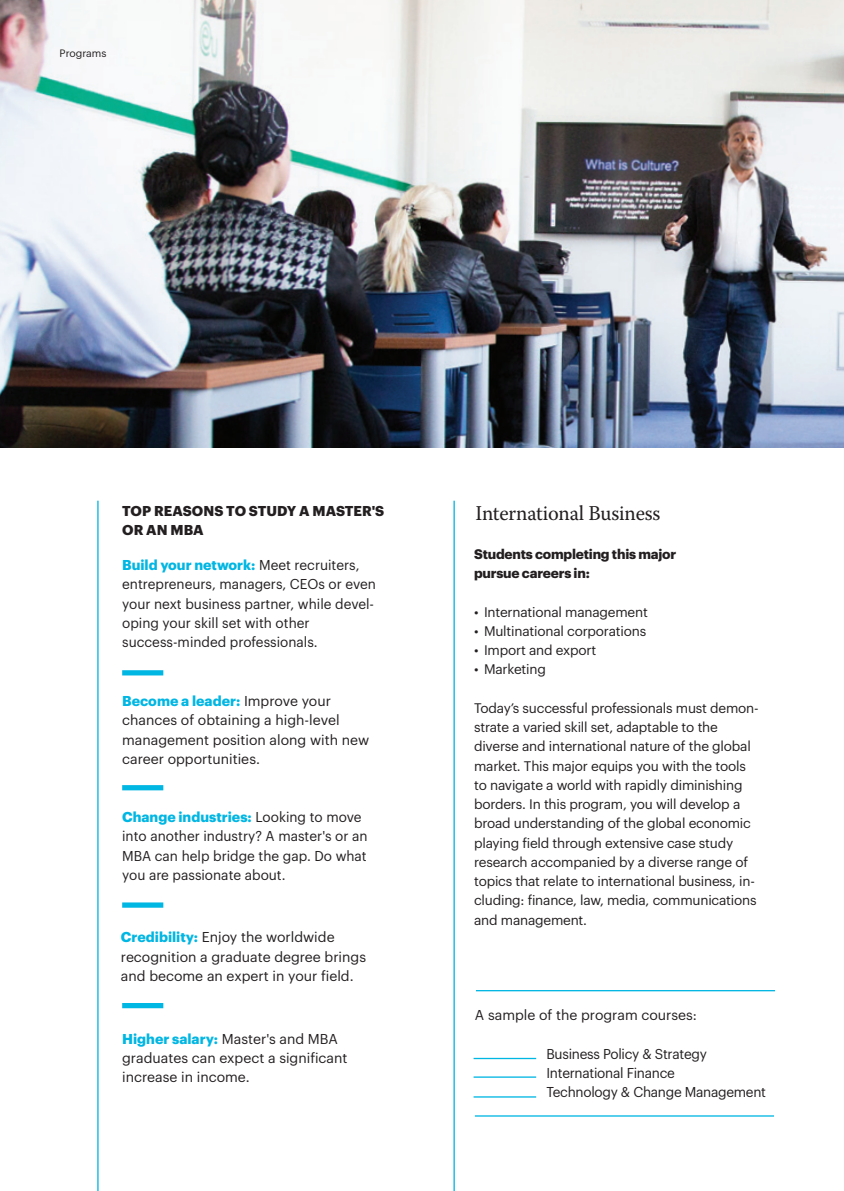
<style>
.page{position:relative;width:844px;height:1191px;background:#fff}
.page>*{position:absolute;margin:0;border:0;box-sizing:border-box;transform-origin:0 0}
.v{font:21px "Warnock Pro";letter-spacing:-.01em;color:#231f20}
.Small_Text{font:14px/19.2px "Graphik";color:#231f20}
.Small_Text-2{font:14px "Graphik";letter-spacing:-.02em;color:#231f20}
.t1{font:700 14px/19.2px "Graphik";letter-spacing:.005em;color:#231f20}
.t2{font:13.65px/19.2px "Graphik";letter-spacing:-.015em;color:#231f20}
.t3{font:700 13.65px "Graphik";letter-spacing:-.015em;color:#231f20}
.t4{font:10.5px "Graphik";color:#231f20}
.s1{font-weight:700;color:#00b6e3}
</style>
<div class="page">
<img style="left:0;top:0;width:843px;height:448px">
<hr style="left:473px;top:1057px;width:63px;height:2px;background:#00b6e3">
<hr style="left:473px;top:1076px;width:63px;height:1px;background:#00b6e3">
<hr style="left:473px;top:1096px;width:63px;height:1px;background:#00b6e3">
<hr style="left:453px;top:500px;width:1px;height:691px;background:#00b6e3">
<hr style="left:97px;top:500px;width:2px;height:691px;background:#00b6e3">
<div style="left:122px;top:670px;width:41px;height:5px;background:#00b6e3"></div>
<div style="left:122px;top:785px;width:41px;height:5px;background:#00b6e3"></div>
<div style="left:122px;top:902px;width:41px;height:5px;background:#00b6e3"></div>
<div style="left:122px;top:1003px;width:41px;height:5px;background:#00b6e3"></div>
<hr style="left:475px;top:1115px;width:298px;height:1px;background:#00b6e3">
<hr style="left:476px;top:990px;width:298px;height:1px;background:#00b6e3">
<p class="t4" style="left:60px;top:45px;width:48px">Programs</p>
<p class="t1" style="left:122px;top:500px;width:263px">TOP REASONS TO STUDY A MASTER'S<br>OR AN MBA</p>
<p class="Small_Text" style="left:122px;top:554px;width:255px"><span class="s1">Build your network:</span> Meet recruiters, entrepreneurs, managers, CEOs or even your next business partner, while devel&shy;oping your skill set with other success-minded professionals.</p>
<p class="Small_Text" style="left:122px;top:690px;width:248px"><span class="s1">Become a leader:</span> Improve your chances of obtaining a high-level management position along with new career opportunities.</p>
<p class="Small_Text" style="left:122px;top:806px;width:247px"><span class="s1">Change industries:</span> Looking to move into another industry? A master's or an MBA can help bridge the gap. Do what you are passionate about.</p>
<p class="Small_Text" style="left:121px;top:926px;width:246px"><span class="s1">Credibility:</span> Enjoy the worldwide recognition a graduate degree brings and become an expert in your field.</p>
<p class="Small_Text" style="left:122px;top:1028px;width:227px"><span class="s1">Higher salary:</span> Master's and MBA graduates can expect a significant increase in income.</p>
<p class="v" style="left:475px;top:500px;width:186px">International Business</p>
<p class="t3" style="left:474px;top:543px;width:204px">Students completing this major</p>
<p class="t3" style="left:474px;top:562px;width:117px">pursue careers in:</p>
<p class="t2" style="left:474px;top:601px;width:175px">• International management</p>
<p class="t2" style="left:474px;top:620px;width:174px">• Multinational corporations</p>
<p class="t2" style="left:474px;top:639px;width:124px">• Import and export</p>
<p class="t2" style="left:474px;top:658px;width:73px">• Marketing</p>
<p class="t2" style="left:474px;top:697px;width:286px">Today’s successful professionals must demon&shy;strate a varied skill set, adaptable to the diverse and international nature of the global market. This major equips you with the tools to navigate a world with rapidly diminishing borders. In this program, you will develop a broad understanding of the global economic playing field through extensive case study research accompanied by a diverse range of topics that relate to international business, in&shy;cluding: finance, law, media, communications and management.</p>
<p class="Small_Text" style="left:475px;top:1003px;width:223px">A sample of the program courses:</p>
<p class="Small_Text-2" style="left:546px;top:1043px;width:162px">Business Policy &amp; Strategy</p>
<p class="Small_Text-2" style="left:546px;top:1062px;width:130px">International Finance</p>
<p class="Small_Text-2" style="left:546px;top:1081px;width:221px">Technology &amp; Change Management</p>
</div>
